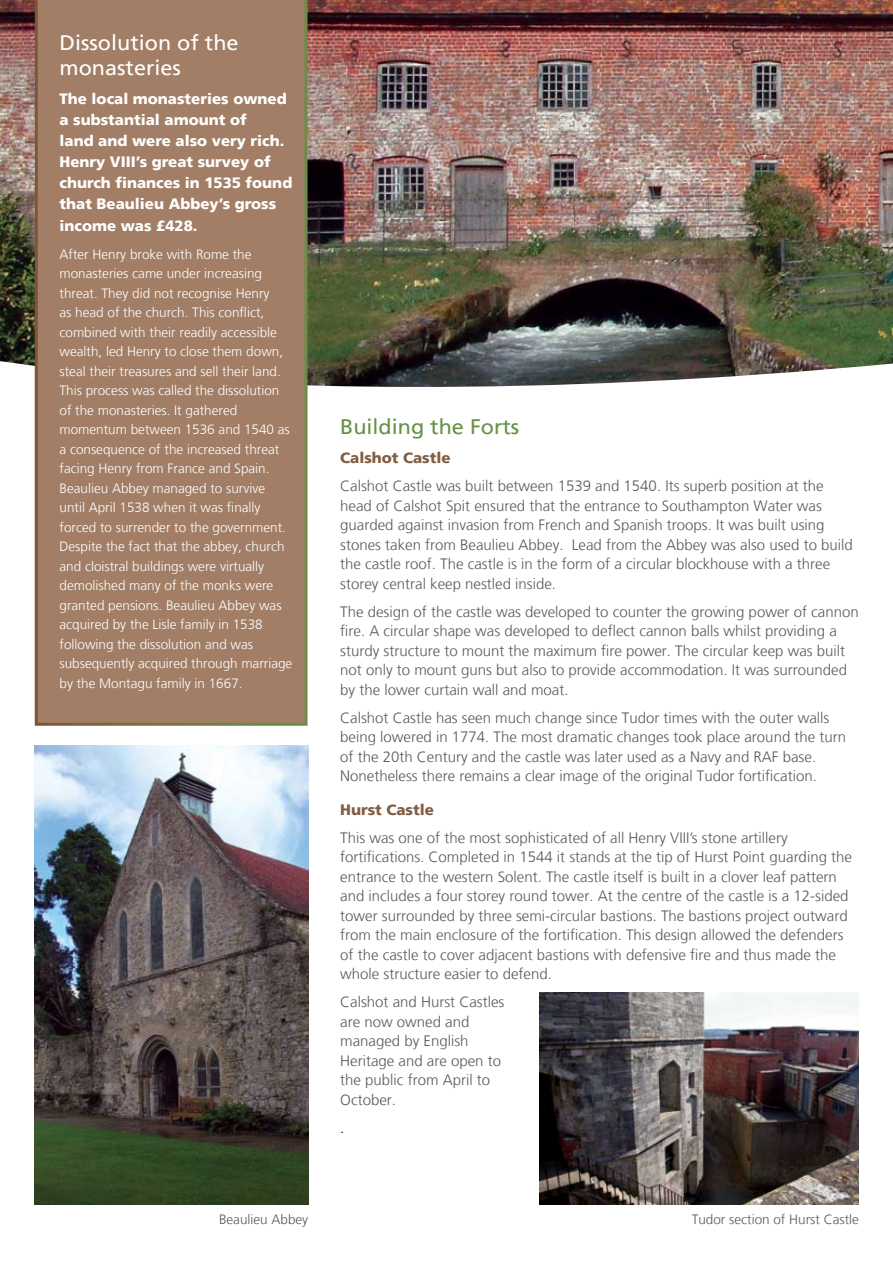
<style>
.page{position:relative;width:893px;height:1263px;background:#fff}
.page>*{position:absolute;margin:0;border:0;box-sizing:border-box;transform-origin:0 0}
.t1{font:21px/25.2px "Frutiger LT";color:#fff}
.t2{font:21px "Frutiger LT";color:#679146}
.t3{font:300 15px/19.5px "Frutiger LT";color:#58595b}
.t4{font:900 15px/21px "Frutiger LT";color:#fff}
.t5{font:900 15px "Frutiger LT";color:#825d41}
.t6{font:300 15px "Frutiger LT";color:#000}
.t7{font:300 13.5px/19.5px "Frutiger LT";color:#fff}
.t8{font:300 13.5px "Frutiger LT";color:#58595b}
</style>
<div class="page">
<img style="left:0;top:0;width:893px;height:177px">
<img style="left:0;top:177px;width:893px;height:1028px">
<div style="left:340px;top:418px;width:519px;height:845px;background:#fff"></div>
<div style="left:35px;top:0;width:273px;height:726px;background:#a27e66"></div>
<img style="left:34px;top:746px;width:274px;height:458px">
<img style="left:539px;top:993px;width:320px;height:212px">
<h1 class="t1" style="left:60px;top:30px;width:181px">Dissolution of the monasteries</h1>
<p class="t4" style="left:60px;top:89px;width:234px">The local monasteries owned a substantial amount of<br>land and were also very rich.<br>Henry VIII’s great survey of church finances in 1535 found that Beaulieu Abbey’s gross income was £428.</p>
<p class="t7" style="left:60px;top:244px;width:234px">After Henry broke with Rome the monasteries came under increasing threat. They did not recognise Henry<br>as head of the church. This conflict, combined with their readily accessible wealth, led Henry to close them down, steal their treasures and sell their land.<br>This process was called the dissolution of the monasteries. It gathered momentum between 1536 and 1540 as a consequence of the increased threat facing Henry from France and Spain.<br>Beaulieu Abbey managed to survive until April 1538 when it was finally forced to surrender to the government.<br>Despite the fact that the abbey, church and cloistral buildings were virtually demolished many of the monks were granted pensions. Beaulieu Abbey was acquired by the Lisle family in 1538 following the dissolution and was subsequently acquired through marriage by the Montagu family in 1667.</p>
<h1 class="t2" style="left:340px;top:414px;width:181px">Building the Forts</h1>
<p class="t5" style="left:340px;top:449px;width:112px">Calshot Castle</p>
<p class="t3" style="left:340px;top:476px;width:514px">Calshot Castle was built between 1539 and 1540. Its superb position at the head of Calshot Spit ensured that the entrance to Southampton Water was guarded against invasion from French and Spanish troops. It was built using stones taken from Beaulieu Abbey. Lead from the Abbey was also used to build the castle roof. The castle is in the form of a circular blockhouse with a three storey central keep nestled inside.</p>
<p class="t3" style="left:340px;top:602px;width:520px">The design of the castle was developed to counter the growing power of cannon fire. A circular shape was developed to deflect cannon balls whilst providing a sturdy structure to mount the maximum fire power. The circular keep was built not only to mount guns but also to provide accommodation. It was surrounded by the lower curtain wall and moat.</p>
<p class="t3" style="left:340px;top:708px;width:507px">Calshot Castle has seen much change since Tudor times with the outer walls being lowered in 1774. The most dramatic changes took place around the turn of the 20th Century and the castle was later used as a Navy and RAF base.<br>Nonetheless there remains a clear image of the original Tudor fortification.</p>
<p class="t5" style="left:340px;top:800px;width:95px">Hurst Castle</p>
<p class="t3" style="left:340px;top:828px;width:513px">This was one of the most sophisticated of all Henry VIII’s stone artillery fortifications. Completed in 1544 it stands at the tip of Hurst Point guarding the entrance to the western Solent. The castle itself is built in a clover leaf pattern and includes a four storey round tower. At the centre of the castle is a 12-sided tower surrounded by three semi-circular bastions. The bastions project outward from the main enclosure of the fortification. This design allowed the defenders of the castle to cover adjacent bastions with defensive fire and thus made the whole structure easier to defend.</p>
<p class="t3" style="left:340px;top:993px;width:166px">Calshot and Hurst Castles are now owned and managed by English<br>Heritage and are open to the public from April to<br>October.</p>
<p class="t6" style="left:340px;top:1119px;width:6px">.</p>
<p class="t8" style="left:219px;top:1211px;width:91px">Beaulieu Abbey</p>
<p class="t8" style="left:692px;top:1211px;width:169px">Tudor section of Hurst Castle</p>
</div>
